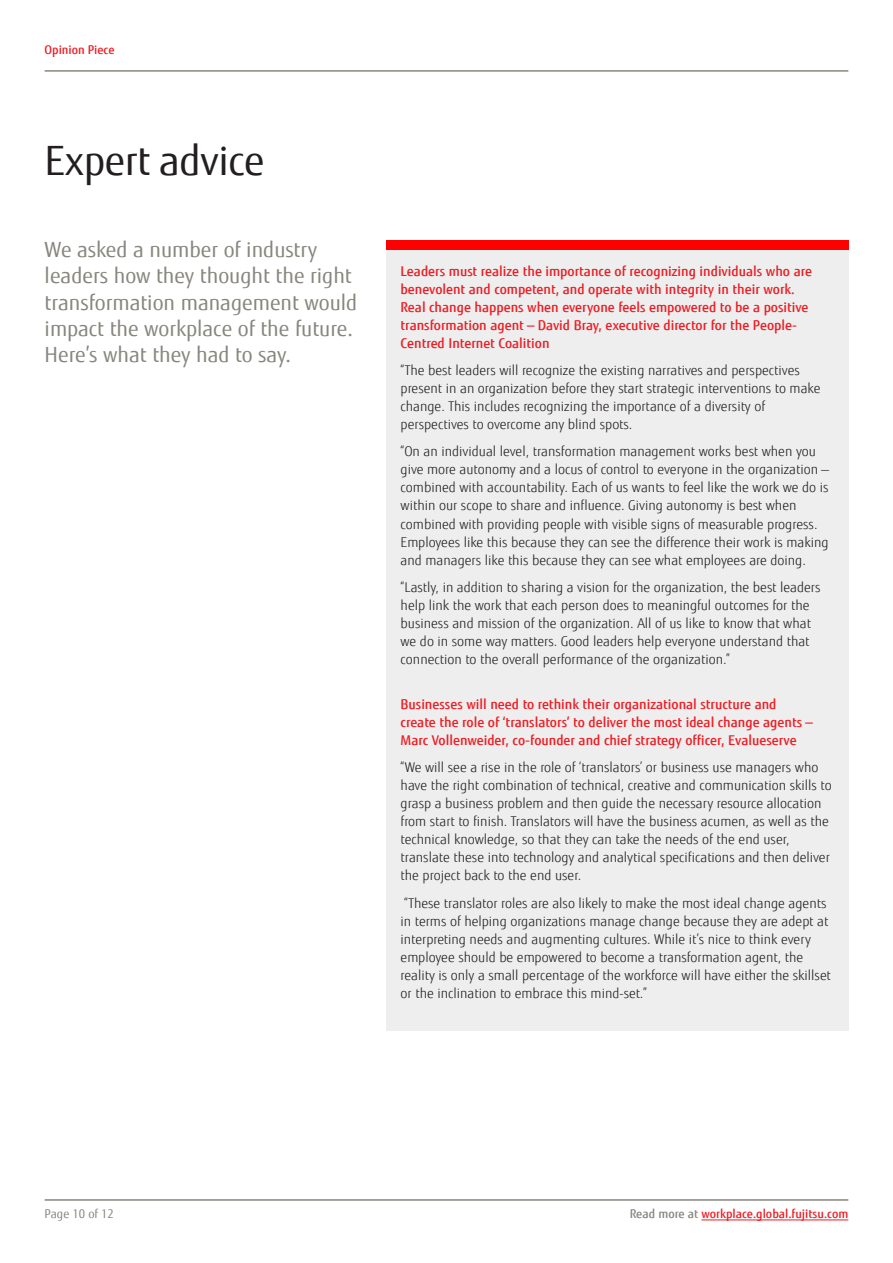
<style>
.page{position:relative;width:893px;height:1263px;background:#fff}
.page>*{position:absolute;margin:0;border:0;box-sizing:border-box;transform-origin:0 0}
.t1{font:40.5px "Fujitsu Sans";letter-spacing:-.01em;color:#231f20}
.t2{font:21px/26.2px "Fujitsu Sans";color:#87867e}
.t3{font:300 13.5px/18px "Fujitsu Sans";color:#231f20}
.t4{font:500 13.5px/18px "Fujitsu Sans";color:#ed1d24}
.t5{font:500 12px "Fujitsu Sans";color:#ed1d24}
.t6{font:12px "Fujitsu Sans";color:#87867e}
.s1{color:#87867e}
</style>
<div class="page">
<div style="left:386px;top:240px;width:462px;height:790px;background:#eee"></div>
<div style="left:386px;top:240px;width:462px;height:9px;background:#f00"></div>
<hr style="left:45px;top:70px;width:803px;height:2px;background:#87867e">
<hr style="left:45px;top:1199px;width:803px;height:2px;background:#87867e">
<hr style="left:701px;top:1219px;width:147px;height:1px;background:#ed1d24">
<p class="t5" style="left:45px;top:42px;width:72px">Opinion Piece</p>
<h1 class="t1" style="left:45px;top:136px;width:221px">Expert advice</h1>
<h2 class="t2" style="left:45px;top:237px;width:314px">We asked a number of industry leaders how they thought the right transformation management would impact the workplace of the future.<br>Here’s what they had to say.</h2>
<p class="t4" style="left:401px;top:262px;width:413px">Leaders must realize the importance of recognizing individuals who are benevolent and competent, and operate with integrity in their work.<br>Real change happens when everyone feels empowered to be a positive transformation agent — David Bray, executive director for the People-Centred Internet Coalition</p>
<p class="t3" style="left:401px;top:361px;width:421px">“The best leaders will recognize the existing narratives and perspectives present in an organization before they start strategic interventions to make change. This includes recognizing the importance of a diversity of perspectives to overcome any blind spots.</p>
<p class="t3" style="left:401px;top:443px;width:429px">“On an individual level, transformation management works best when you give more autonomy and a locus of control to everyone in the organization — combined with accountability. Each of us wants to feel like the work we do is within our scope to share and influence. Giving autonomy is best when combined with providing people with visible signs of measurable progress.<br>Employees like this because they can see the difference their work is making and managers like this because they can see what employees are doing.</p>
<p class="t3" style="left:401px;top:578px;width:421px">“Lastly, in addition to sharing a vision for the organization, the best leaders help link the work that each person does to meaningful outcomes for the business and mission of the organization. All of us like to know that what we do in some way matters. Good leaders help everyone understand that connection to the overall performance of the organization.”</p>
<p class="t4" style="left:401px;top:695px;width:413px">Businesses will need to rethink their organizational structure and create the role of ‘translators’ to deliver the most ideal change agents —<br>Marc Vollenweider, co-founder and chief strategy officer, Evalueserve</p>
<p class="t3" style="left:401px;top:758px;width:433px">“We will see a rise in the role of ‘translators’ or business use managers who have the right combination of technical, creative and communication skills to grasp a business problem and then guide the necessary resource allocation from start to finish. Translators will have the business acumen, as well as the technical knowledge, so that they can take the needs of the end user, translate these into technology and analytical specifications and then deliver the project back to the end user.</p>
<p class="t3" style="left:401px;top:894px;width:432px">“These translator roles are also likely to make the most ideal change agents in terms of helping organizations manage change because they are adept at interpreting needs and augmenting cultures. While it’s nice to think every employee should be empowered to become a transformation agent, the reality is only a small percentage of the workforce will have either the skillset or the inclination to embrace this mind-set.”</p>
<p class="t6" style="left:45px;top:1207px;width:71px">Page 10 of 12</p>
<p class="t5" style="left:630px;top:1207px;width:220px"><span class="s1">Read more at</span> workplace.global.fujitsu.com</p>
</div>
